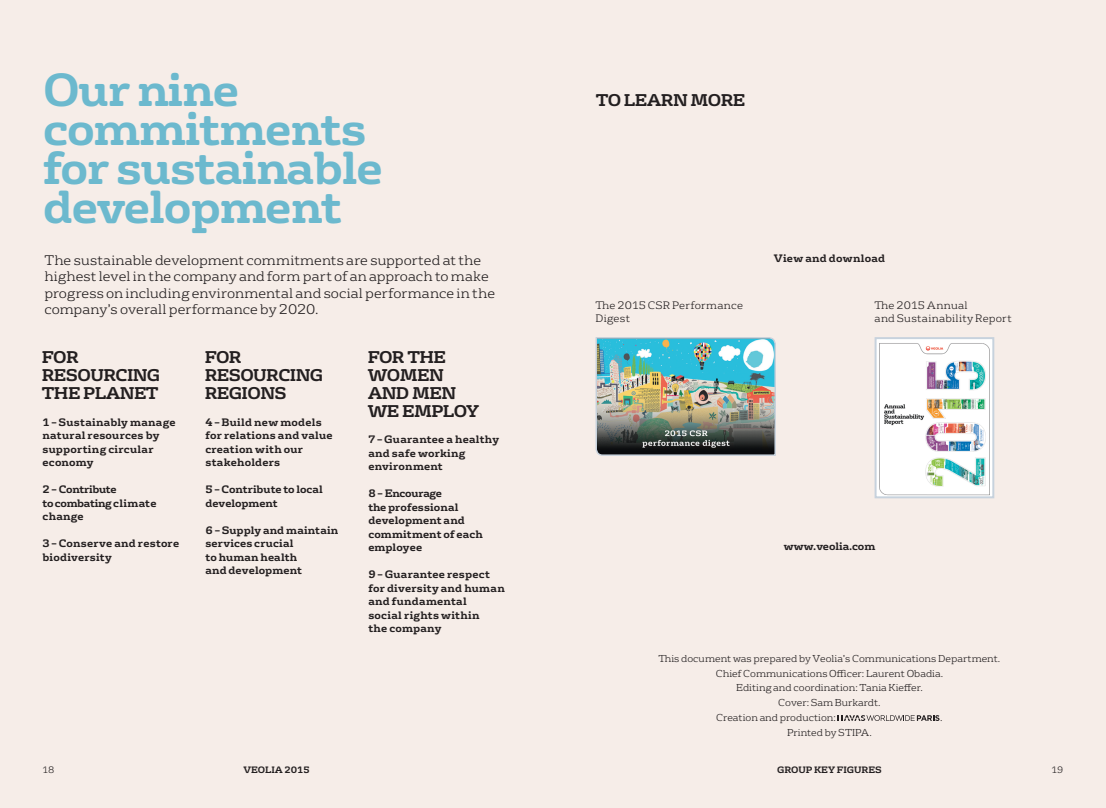
<style>
.page{position:relative;width:1106px;height:808px;background:#f6ede8}
.page>*{position:absolute;margin:0;border:0;box-sizing:border-box;transform-origin:0 0}
.t1{font:700 45px/39px "FS Rufus";letter-spacing:-.025em;color:#6cb9ce}
.t2{font:700 16.5px/18px "FS Rufus";letter-spacing:-.035em;color:#231f20}
.t3{font:300 13.5px/16.5px "FS Rufus";letter-spacing:.005em;color:#231f20}
.t4{font:700 10.5px/13.5px "FS Rufus";letter-spacing:.015em;color:#231f20}
.t5{font:300 10.5px/13.5px "FS Rufus";letter-spacing:.02em;color:#231f20}
.t6{font:700 10.5px/13.5px "FS Rufus";letter-spacing:-.005em;color:#231f20}
.t7{font:700 10.5px/13.5px "FS Rufus";letter-spacing:-.03em;color:#231f20}
.t8{font:300 9.75px "FS Rufus";color:#231f20}
.t9{font:700 9px "FS Rufus";letter-spacing:-.005em;color:#231f20}
.t10{font:300 9px "FS Rufus";color:#231f20}
</style>
<div class="page">
<svg style="left:837px;top:715px;width:102px;height:6px"></svg>
<img style="left:877px;top:340px;width:114px;height:155px">
<div style="left:874px;top:337px;width:120px;height:161px;border:2px solid #c7d2dd"></div>
<img style="left:595px;top:337px;width:181px;height:119px">
<h1 class="t1" style="left:43px;top:67px;width:341px">Our nine commitments for sustainable development</h1>
<h2 class="t2" style="left:595px;top:90px;width:151px">TO LEARN MORE</h2>
<p class="t3" style="left:44px;top:250px;width:452px">The sustainable development commitments are supported at the highest level in the company and form part of an approach to make progress on including environmental and social performance in the company’s overall performance by 2020.</p>
<p class="t4" style="left:774px;top:251px;width:113px">View and download</p>
<p class="t5" style="left:595px;top:297px;width:149px">The 2015 CSR Performance<br>Digest</p>
<p class="t5" style="left:874px;top:297px;width:139px">The 2015 Annual<br>and Sustainability Report</p>
<h2 class="t2" style="left:42px;top:347px;width:120px">FOR<br>RESOURCING<br>THE PLANET</h2>
<h2 class="t2" style="left:368px;top:347px;width:113px">FOR THE<br>WOMEN<br>AND MEN<br>WE EMPLOY</h2>
<h2 class="t2" style="left:205px;top:347px;width:120px">FOR<br>RESOURCING<br>REGIONS</h2>
<p class="t4" style="left:43px;top:414px;width:135px">1 – Sustainably manage natural resources by supporting circular economy</p>
<p class="t7" style="left:43px;top:482px;width:115px">2 – Contribute<br>to combating climate change</p>
<p class="t4" style="left:43px;top:536px;width:138px">3 – Conserve and restore biodiversity</p>
<p class="t4" style="left:205px;top:414px;width:129px">4 – Build new models for relations and value creation with our stakeholders</p>
<p class="t6" style="left:205px;top:482px;width:119px">5 – Contribute to local development</p>
<p class="t4" style="left:205px;top:522px;width:134px">6 – Supply and maintain services crucial<br>to human health<br>and development</p>
<p class="t4" style="left:368px;top:432px;width:132px">7 – Guarantee a healthy and safe working environment</p>
<p class="t4" style="left:368px;top:486px;width:116px">8 – Encourage<br>the professional development and commitment of each employee</p>
<p class="t4" style="left:368px;top:567px;width:138px">9 – Guarantee respect for diversity and human and fundamental<br>social rights within<br>the company</p>
<p class="t6" style="left:783px;top:538px;width:93px">www.veolia.com</p>
<p class="t8" style="left:658px;top:651px;width:343px">This document was prepared by Veolia’s Communications Department.</p>
<p class="t8" style="left:715px;top:665px;width:229px">Chief Communications Officer: Laurent Obadia.</p>
<p class="t8" style="left:736px;top:680px;width:188px">Editing and coordination: Tania Kieffer.</p>
<p class="t8" style="left:778px;top:695px;width:104px">Cover: Sam Burkardt.</p>
<p class="t8" style="left:716px;top:710px;width:121px">Creation and production:</p>
<p class="t8" style="left:940px;top:710px;width:4px">.</p>
<p class="t8" style="left:787px;top:724px;width:86px">Printed by STIPA.</p>
<p class="t10" style="left:43px;top:763px;width:14px">18</p>
<p class="t9" style="left:243px;top:762px;width:67px">VEOLIA 2015</p>
<p class="t9" style="left:777px;top:762px;width:106px">GROUP KEY FIGURES</p>
<p class="t10" style="left:1051px;top:763px;width:13px">19</p>
</div>
